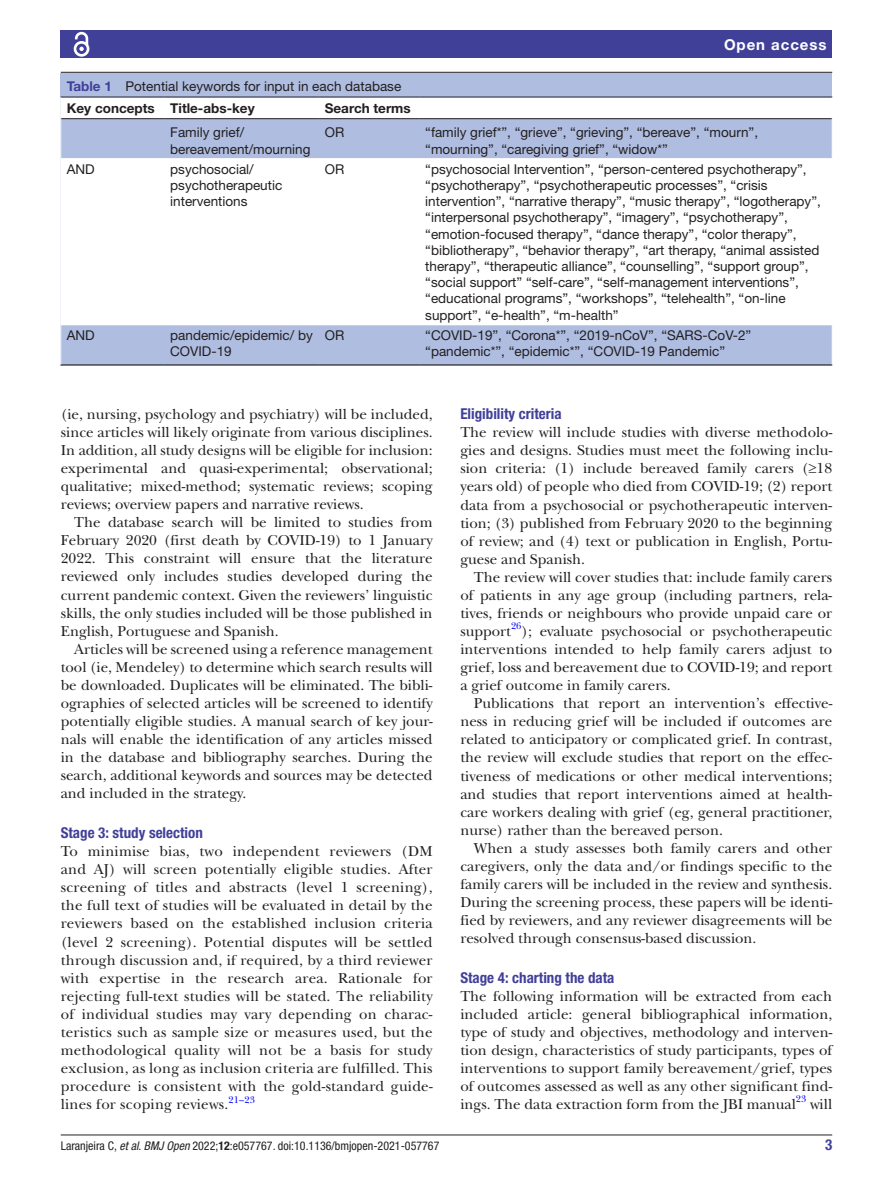
<style>
.page{position:relative;width:893px;height:1191px;background:#fff}
.page>*{position:absolute;margin:0;border:0;box-sizing:border-box;transform-origin:0 0}
.t1{font:15px/18px "New Baskerville";color:#231f20;text-align:justify}
.t2{font:700 condensed 15px "Helvetica Neue LT Std";color:#414099}
.t3{font:700 15px "Helvetica Neue LT Std";letter-spacing:.065em;color:#fff}
.t4{font:13.5px/16.2px "Helvetica Neue LT Std";color:#231f20}
.t5{font:700 13.5px "Helvetica Neue LT Std";color:#231f20}
.t6{font:condensed 12px "Helvetica Neue LT Std";color:#231f20}
.t7{font:9.9px "New Baskerville";letter-spacing:.005em;color:#00f}
.s1{font-weight:700;color:#414099}
.s2{font-weight:700}
.s3{font-style:italic}
</style>
<div class="page">
<hr style="left:61px;top:1134px;width:771px;height:1px;background:#231f20">
<div style="left:61px;top:31px;width:771px;height:27px;background:#414099"></div>
<svg style="left:73px;top:31px;width:17px;height:26px"></svg>
<div style="left:61px;top:73px;width:771px;height:292px;background:#afbde1"></div>
<hr style="left:61px;top:72px;width:771px;height:1px;background:#231f20">
<div style="left:61px;top:98px;width:771px;height:20px;background:#fff"></div>
<svg style="left:61px;top:119px;width:771px;height:245px;fill:#fff"></svg>
<hr style="left:61px;top:97px;width:103px;height:1px;background:#231f20">
<hr style="left:61px;top:118px;width:103px;height:1px;background:#231f20">
<hr style="left:164px;top:97px;width:155px;height:1px;background:#231f20">
<hr style="left:164px;top:118px;width:155px;height:1px;background:#231f20">
<hr style="left:319px;top:97px;width:100px;height:1px;background:#231f20">
<hr style="left:319px;top:118px;width:100px;height:1px;background:#231f20">
<hr style="left:419px;top:97px;width:413px;height:1px;background:#231f20">
<hr style="left:419px;top:118px;width:413px;height:1px;background:#231f20">
<hr style="left:61px;top:364px;width:103px;height:1px;background:#231f20">
<hr style="left:164px;top:364px;width:155px;height:1px;background:#231f20">
<hr style="left:319px;top:364px;width:100px;height:1px;background:#231f20">
<hr style="left:419px;top:364px;width:413px;height:1px;background:#231f20">
<svg style="left:60px;top:97px;width:1px;height:22px"></svg>
<p class="t4" style="left:67px;top:75px;width:336px;line-height:22px"><span class="s1">Table 1</span> Potential keywords for input in each database<br><span class="s2">Key concepts Title-abs-key</span></p>
<p class="t5" style="left:325px;top:99px;width:88px">Search terms</p>
<p class="t3" style="left:724px;top:35px;width:104px">Open access</p>
<p class="t4" style="left:170px;top:124px;width:142px">Family grief/ bereavement/mourning</p>
<p class="t4" style="left:325px;top:124px;width:21px">OR</p>
<p class="t4" style="left:425px;top:124px;width:334px">“family grief*”, “grieve”, “grieving”, “bereave”, “mourn”, “mourning”, “caregiving grief”, “widow*”</p>
<p class="t4" style="left:67px;top:161px;width:29px">AND</p>
<p class="t4" style="left:170px;top:161px;width:114px">psychosocial/ psychotherapeutic interventions</p>
<p class="t4" style="left:325px;top:161px;width:21px">OR</p>
<p class="t4" style="left:425px;top:161px;width:397px">“psychosocial Intervention”, “person-centered psychotherapy”, “psychotherapy”, “psychotherapeutic processes”, “crisis intervention”, “narrative therapy”, “music therapy”, “logotherapy”, “interpersonal psychotherapy”, “imagery”, “psychotherapy”, “emotion-focused therapy”, “dance therapy”, “color therapy”, “bibliotherapy”, “behavior therapy”, “art therapy, “animal assisted therapy”, “therapeutic alliance”, “counselling”, “support group”, “social support” “self-care”, “self-management interventions”, “educational programs”, “workshops”, “telehealth”, “on-line support”, “e-health”, “m-health”</p>
<p class="t4" style="left:67px;top:326px;width:29px">AND</p>
<p class="t4" style="left:170px;top:326px;width:144px">pandemic/epidemic/ by<br>COVID-19</p>
<p class="t4" style="left:325px;top:326px;width:21px">OR</p>
<p class="t4" style="left:425px;top:326px;width:328px">“COVID-19”, “Corona*”, “2019-nCoV”, “SARS-CoV-2” “pandemic*”, “epidemic*”, “COVID-19 Pandemic”</p>
<p class="t1" style="left:61px;top:405px;width:373px">(ie, nursing, psychology and psychiatry) will be included, since articles will likely originate from various disciplines.<br>In addition, all study designs will be eligible for inclusion: experimental and quasi-experimental; observational; qualitative; mixed-method; systematic reviews; scoping reviews; overview papers and narrative reviews.</p>
<p class="t1" style="left:61px;top:513px;width:373px;text-indent:14px">The database search will be limited to studies from February 2020 (first death by COVID-19) to 1 January 2022. This constraint will ensure that the literature reviewed only includes studies developed during the current pandemic context. Given the reviewers’ linguistic skills, the only studies included will be those published in English, Portuguese and Spanish.</p>
<p class="t1" style="left:61px;top:640px;width:373px;text-indent:14px">Articles will be screened using a reference management tool (ie, Mendeley) to determine which search results will be downloaded. Duplicates will be eliminated. The bibli&shy;ographies of selected articles will be screened to identify potentially eligible studies. A manual search of key jour&shy;nals will enable the identification of any articles missed in the database and bibliography searches. During the search, additional keywords and sources may be detected and included in the strategy.</p>
<p class="t2" style="left:61px;top:823px;width:144px">Stage 3: study selection</p>
<p class="t1" style="left:61px;top:842px;width:373px">To minimise bias, two independent reviewers (DM and AJ) will screen potentially eligible studies. After screening of titles and abstracts (level 1 screening), the full text of studies will be evaluated in detail by the reviewers based on the established inclusion criteria (level 2 screening). Potential disputes will be settled through discussion and, if required, by a third reviewer with expertise in the research area. Rationale for rejecting full-text studies will be stated. The reliability of individual studies may vary depending on charac&shy;teristics such as sample size or measures used, but the methodological quality will not be a basis for study exclusion, as long as inclusion criteria are fulfilled. This procedure is consistent with the gold-standard guide&shy;lines for scoping reviews.</p>
<p class="t7" style="left:229px;top:1093px;width:28px">21–23</p>
<p class="t2" style="left:460px;top:405px;width:103px">Eligibility criteria</p>
<p class="t1" style="left:460px;top:423px;width:373px">The review will include studies with diverse methodolo&shy;gies and designs. Studies must meet the following inclu&shy;sion criteria: (1) include bereaved family carers (≥18 years old) of people who died from COVID-19; (2) report data from a psychosocial or psychotherapeutic interven&shy;tion; (3) published from February 2020 to the beginning of review; and (4) text or publication in English, Portu&shy;guese and Spanish.</p>
<p class="t1" style="left:460px;top:568px;width:373px;text-indent:14px">The review will cover studies that: include family carers of patients in any age group (including partners, rela&shy;tives, friends or neighbours who provide unpaid care or support</p>
<p class="t7" style="left:511px;top:620px;width:12px">26</p>
<p class="t1" style="left:460px;top:622px;width:373px;text-indent:61px">); evaluate psychosocial or psychotherapeutic interventions intended to help family carers adjust to grief, loss and bereavement due to COVID-19; and report a grief outcome in family carers.</p>
<p class="t1" style="left:460px;top:694px;width:373px;text-indent:14px">Publications that report an intervention’s effective&shy;ness in reducing grief will be included if outcomes are related to anticipatory or complicated grief. In contrast, the review will exclude studies that report on the effec&shy;tiveness of medications or other medical interventions; and studies that report interventions aimed at health&shy;care workers dealing with grief (eg, general practitioner, nurse) rather than the bereaved person.</p>
<p class="t1" style="left:460px;top:839px;width:373px;text-indent:14px">When a study assesses both family carers and other caregivers, only the data and/or findings specific to the family carers will be included in the review and synthesis.<br>During the screening process, these papers will be identi&shy;fied by reviewers, and any reviewer disagreements will be resolved through consensus-based discussion.</p>
<p class="t2" style="left:460px;top:968px;width:156px">Stage 4: charting the data</p>
<p class="t1" style="left:460px;top:987px;width:373px">The following information will be extracted from each included article: general bibliographical information, type of study and objectives, methodology and interven&shy;tion design, characteristics of study participants, types of interventions to support family bereavement/grief, types of outcomes assessed as well as any other significant find&shy;ings. The data extraction form from the JBI manual</p>
<p class="t7" style="left:796px;top:1093px;width:12px">23</p>
<p class="t1" style="left:810px;top:1095px;width:24px">will</p>
<p class="t6" style="left:61px;top:1138px;width:380px">Laranjeira C, <span class="s3">et al</span>. <span class="s3">BMJ Open</span> 2022;<span class="s2">12</span>:e057767. doi:10.1136/bmjopen-2021-057767</p>
<p class="t2" style="left:825px;top:1135px;width:9px">3</p>
</div>
